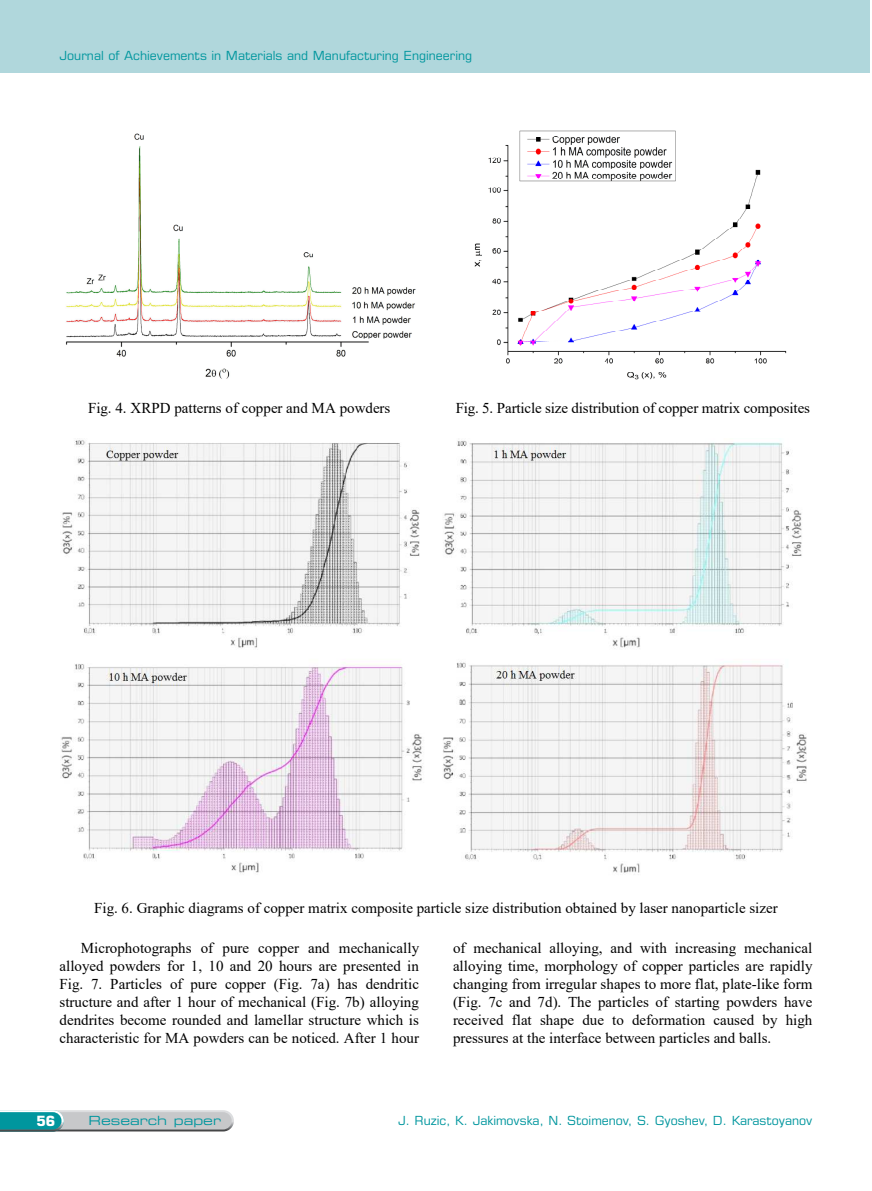
<style>
.page{position:relative;width:872px;height:1191px;background:#fff}
.page>*{position:absolute;margin:0;border:0;box-sizing:border-box;transform-origin:0 0}
.t1{font:15px/18.1px "Times New Roman";color:#000;text-align:justify}
.t2{font:700 14.1px "Eurostile LT Pro";color:#fff}
.t3{font:12.6px "Eurostile LT Pro";color:#00969e}
.t4{font:12.6px "Eurostile LT Pro Ex 2";color:#00969e}
</style>
<div class="page">
<svg style="left:0;top:1110px;width:234px;height:21px;background:#97b8bb"></svg>
<div style="left:0;top:0;width:870px;height:72px;background:#b0d7dc"></div>
<img style="left:65px;top:133px;width:351px;height:246px">
<img style="left:474px;top:130px;width:313px;height:250px">
<img style="left:61px;top:440px;width:746px;height:433px">
<p class="t3" style="left:60px;top:48px;width:414px">Journal of Achievements in Materials and Manufacturing Engineering</p>
<p class="t1" style="left:88px;top:398px;width:304px">Fig. 4. XRPD patterns of copper and MA powders</p>
<p class="t1" style="left:456px;top:398px;width:356px">Fig. 5. Particle size distribution of copper matrix composites</p>
<p class="t1" style="left:94px;top:898px;width:685px">Fig. 6. Graphic diagrams of copper matrix composite particle size distribution obtained by laser nanoparticle sizer</p>
<p class="t1" style="left:60px;top:938px;width:361px;text-indent:21px">Microphotographs of pure copper and mechanically alloyed powders for 1, 10 and 20 hours are presented in Fig. 7. Particles of pure copper (Fig. 7a) has dendritic structure and after 1 hour of mechanical (Fig. 7b) alloying dendrites become rounded and lamellar structure which is characteristic for MA powders can be noticed. After 1 hour</p>
<p class="t1" style="left:453px;top:938px;width:361px">of mechanical alloying, and with increasing mechanical alloying time, morphology of copper particles are rapidly changing from irregular shapes to more flat, plate-like form (Fig. 7c and 7d). The particles of starting powders have received flat shape due to deformation caused by high pressures at the interface between particles and balls.</p>
<p class="t2" style="left:36px;top:1112px;width:20px">56</p>
<p class="t4" style="left:88px;top:1112px;width:134px">Research paper</p>
<p class="t3" style="left:398px;top:1113px;width:416px">J. Ruzic, K. Jakimovska, N. Stoimenov, S. Gyoshev, D. Karastoyanov</p>
</div>
